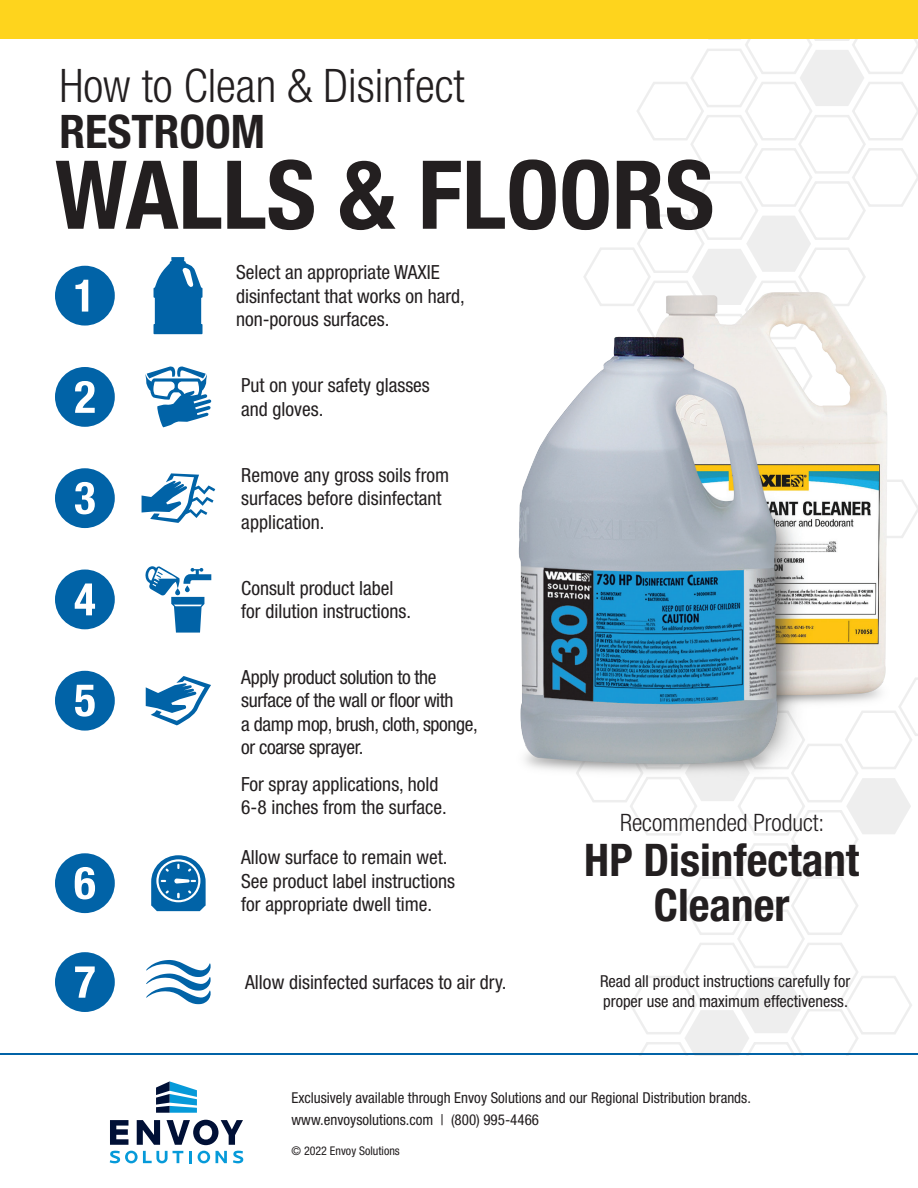
<style>
.page{position:relative;width:918px;height:1188px;background:#fff}
.page>*{position:absolute;margin:0;border:0;box-sizing:border-box;transform-origin:0 0}
.t1{font:700 condensed 95.1px "Helvetica Neue LT Std";color:#231f20}
.t2{font:300 condensed 46.35px "Helvetica Neue LT Std";color:#231f20}
.t3{font:700 condensed 46.35px "Helvetica Neue LT Std";color:#231f20}
.t4{font:700 condensed 45px/45px "Helvetica Neue LT Std";color:#231f20;text-align:center}
.t5{font:300 condensed 24px "Helvetica Neue LT Std";color:#231f20}
.t6{font:condensed 19.5px/23.4px "Helvetica Neue LT Std";color:#231f20}
.t7{font:condensed 19.5px/23.4px "Helvetica Neue LT Std";letter-spacing:-.02em;color:#231f20}
.t8{font:condensed 16.5px/19.5px "Helvetica Neue LT Std";color:#231f20}
.t9{font:condensed 15px/22.5px "Helvetica Neue LT Std";color:#231f20}
.t10{font:condensed 12px "Helvetica Neue LT Std";color:#231f20}
</style>
<div class="page">
<svg style="left:110px;top:1120px;width:18px;height:25px"></svg>
<svg style="left:137px;top:1120px;width:23px;height:25px"></svg>
<svg style="left:166px;top:1120px;width:77px;height:25px"></svg>
<svg style="left:110px;top:1151px;width:73px;height:12px"></svg>
<svg style="left:189px;top:1151px;width:3px;height:12px"></svg>
<svg style="left:198px;top:1151px;width:12px;height:12px"></svg>
<svg style="left:216px;top:1151px;width:11px;height:12px"></svg>
<svg style="left:233px;top:1151px;width:10px;height:12px"></svg>
<svg style="left:156px;top:1081px;width:41px;height:32px"></svg>
<hr style="left:1px;top:1053px;width:917px;height:2px;background:#0163a7">
<svg style="left:635px;top:38px;width:283px;height:102px"></svg>
<svg style="left:692px;top:38px;width:65px;height:2px"></svg>
<svg style="left:639px;top:822px;width:273px;height:214px"></svg>
<svg style="left:630px;top:974px;width:176px;height:79px"></svg>
<img style="left:518px;top:140px;width:400px;height:682px">
<div style="left:55px;top:367px;width:60px;height:60px;background:#0163a7;border-radius:50%"></div>
<svg style="left:75px;top:381px;width:20px;height:32px"></svg>
<div style="left:55px;top:468px;width:60px;height:60px;background:#0163a7;border-radius:50%"></div>
<svg style="left:75px;top:482px;width:20px;height:32px"></svg>
<div style="left:55px;top:570px;width:60px;height:59px;background:#0163a7;border-radius:50%"></div>
<svg style="left:75px;top:583px;width:20px;height:32px"></svg>
<div style="left:55px;top:671px;width:60px;height:60px;background:#0163a7;border-radius:50%"></div>
<svg style="left:75px;top:685px;width:20px;height:32px"></svg>
<svg style="left:146px;top:676px;width:65px;height:49px"></svg>
<svg style="left:145px;top:366px;width:66px;height:62px"></svg>
<svg style="left:145px;top:566px;width:66px;height:67px"></svg>
<div style="left:1px;top:0;width:917px;height:38px;background:#fed41d"></div>
<svg style="left:142px;top:473px;width:73px;height:50px"></svg>
<div style="left:55px;top:952px;width:60px;height:60px;background:#0163a7;border-radius:50%"></div>
<svg style="left:75px;top:966px;width:20px;height:32px"></svg>
<svg style="left:146px;top:960px;width:65px;height:44px"></svg>
<div style="left:55px;top:853px;width:60px;height:60px;background:#0163a7;border-radius:50%"></div>
<svg style="left:75px;top:867px;width:20px;height:32px"></svg>
<svg style="left:151px;top:855px;width:55px;height:56px"></svg>
<div style="left:55px;top:266px;width:60px;height:60px;background:#0163a7;border-radius:50%"></div>
<svg style="left:75px;top:280px;width:13px;height:32px"></svg>
<svg style="left:154px;top:257px;width:49px;height:77px"></svg>
<h2 class="t2" style="left:59px;top:59px;width:407px">How to Clean &amp; Disinfect</h2>
<h2 class="t3" style="left:59px;top:103px;width:207px">RESTROOM</h2>
<h1 class="t1" style="left:55px;top:137px;width:661px">WALLS &amp; FLOORS</h1>
<p class="t6" style="left:236px;top:260px;width:230px">Select an appropriate WAXIE disinfectant that works on hard, non-porous surfaces.</p>
<p class="t6" style="left:241px;top:373px;width:190px">Put on your safety glasses and gloves.</p>
<p class="t6" style="left:241px;top:463px;width:209px">Remove any gross soils from surfaces before disinfectant application.</p>
<p class="t6" style="left:241px;top:576px;width:172px">Consult product label for dilution instructions.</p>
<p class="t7" style="left:241px;top:665px;width:238px">Apply product solution to the surface of the wall or floor with<br>a damp mop, brush, cloth, sponge, or coarse sprayer.</p>
<p class="t6" style="left:241px;top:772px;width:207px">For spray applications, hold<br>6-8 inches from the surface.</p>
<p class="t6" style="left:241px;top:846px;width:216px">Allow surface to remain wet.<br>See product label instructions for appropriate dwell time.</p>
<p class="t6" style="left:245px;top:970px;width:263px">Allow disinfected surfaces to air dry.</p>
<p class="t5" style="left:620px;top:809px;width:206px">Recommended Product:</p>
<h3 class="t4" style="left:584px;top:837px;width:276px">HP Disinfectant<br>Cleaner</h3>
<p class="t8" style="left:600px;top:972px;width:252px">Read all product instructions carefully for proper use and maximum effectiveness.</p>
<p class="t9" style="left:292px;top:1086px;width:461px">Exclusively available through Envoy Solutions and our Regional Distribution brands. www.envoysolutions.com | (800) 995-4466</p>
<p class="t10" style="left:292px;top:1144px;width:110px">© 2022 Envoy Solutions</p>
</div>
